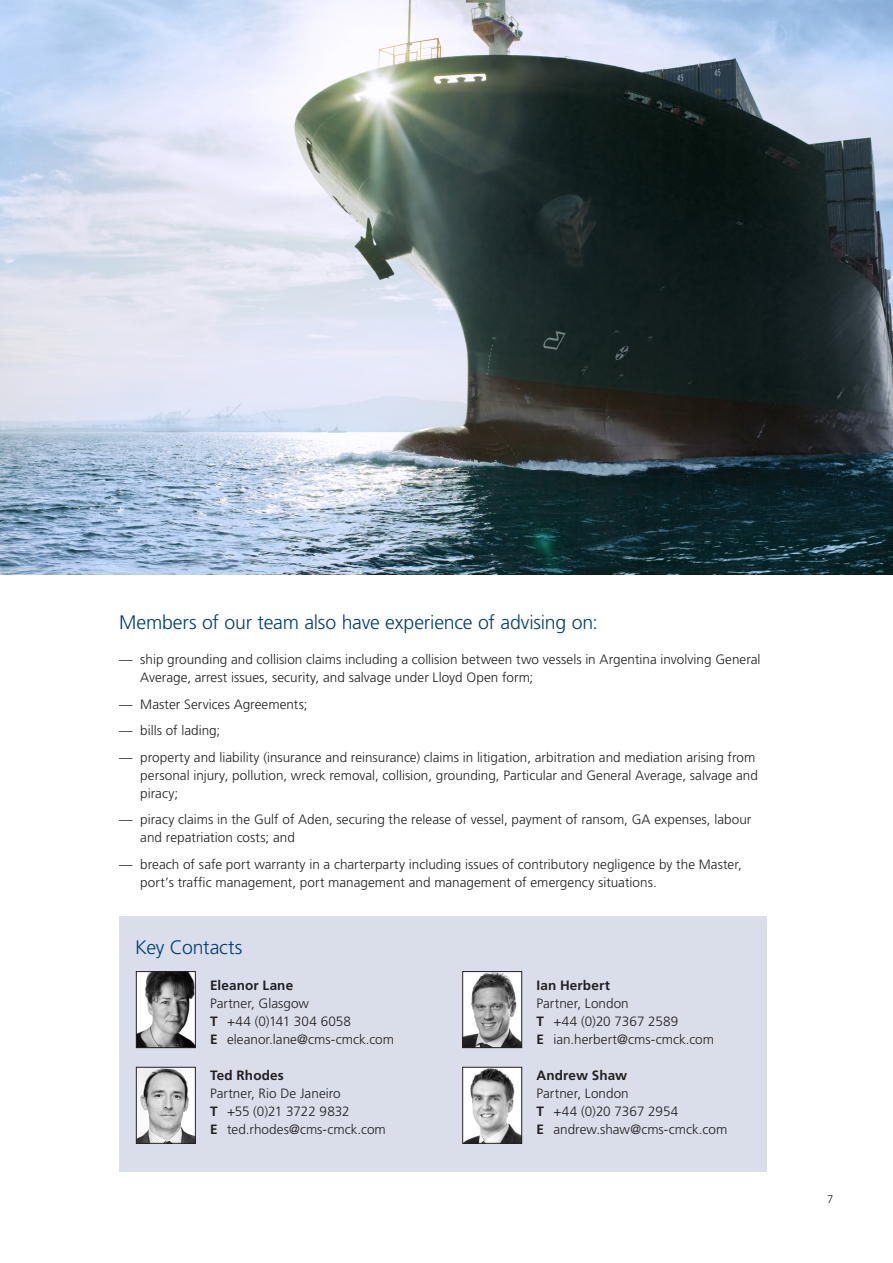
<style>
.page{position:relative;width:893px;height:1263px;background:#fff}
.page>*{position:absolute;margin:0;border:0;box-sizing:border-box;transform-origin:0 0}
.t1{font:300 19.5px "Frutiger LT Pro";letter-spacing:-.01em;color:#004072}
.t2{font:300 13.5px/18px "Frutiger LT Pro";color:#231f20}
.t3{font:700 13.5px "Frutiger LT Pro";letter-spacing:.01em;color:#231f20}
.t4{font:300 11.25px "Frutiger LT Pro";color:#231f20}
.s1{font-weight:700}
</style>
<div class="page">
<img style="left:0;top:0;width:893px;height:574px">
<div style="left:119px;top:916px;width:648px;height:255px;background:#d9deea"></div>
<img style="left:138px;top:973px;width:56px;height:73px">
<div style="left:136px;top:971px;width:60px;height:77px;border:1px solid #231f20"></div>
<img style="left:464px;top:973px;width:56px;height:73px">
<div style="left:462px;top:971px;width:60px;height:77px;border:1px solid #231f20"></div>
<img style="left:138px;top:1069px;width:56px;height:72px">
<div style="left:136px;top:1067px;width:60px;height:76px;border:1px solid #231f20"></div>
<img style="left:464px;top:1069px;width:56px;height:72px">
<div style="left:462px;top:1067px;width:60px;height:76px;border:1px solid #231f20"></div>
<h1 class="t1" style="left:119px;top:611px;width:480px">Members of our team also have experience of advising on:</h1>
<p class="t2" style="left:140px;top:651px;width:622px;text-indent:-21px">— ship grounding and collision claims including a collision between two vessels in Argentina involving General<br>Average, arrest issues, security, and salvage under Lloyd Open form;</p>
<p class="t2" style="left:119px;top:695px;width:190px">— Master Services Agreements;</p>
<p class="t2" style="left:119px;top:722px;width:103px">— bills of lading;</p>
<p class="t2" style="left:140px;top:748px;width:619px;text-indent:-21px">— property and liability (insurance and reinsurance) claims in litigation, arbitration and mediation arising from personal injury, pollution, wreck removal, collision, grounding, Particular and General Average, salvage and piracy;</p>
<p class="t2" style="left:140px;top:811px;width:612px;text-indent:-21px">— piracy claims in the Gulf of Aden, securing the release of vessel, payment of ransom, GA expenses, labour and repatriation costs; and</p>
<p class="t2" style="left:140px;top:855px;width:603px;text-indent:-21px">— breach of safe port warranty in a charterparty including issues of contributory negligence by the Master, port’s traffic management, port management and management of emergency situations.</p>
<h1 class="t1" style="left:135px;top:935px;width:109px">Key Contacts</h1>
<p class="t3" style="left:210px;top:977px;width:85px">Eleanor Lane</p>
<p class="t2" style="left:210px;top:994px;width:186px">Partner, Glasgow<br><span class="s1">T</span> +44 (0)141 304 6058<br><span class="s1">E</span> eleanor.lane@cms-cmck.com</p>
<p class="t3" style="left:210px;top:1067px;width:75px">Ted Rhodes</p>
<p class="t2" style="left:210px;top:1084px;width:177px">Partner, Rio De Janeiro<br><span class="s1">T</span> +55 (0)21 3722 9832<br><span class="s1">E</span> ted.rhodes@cms-cmck.com</p>
<p class="t3" style="left:536px;top:977px;width:75px">Ian Herbert</p>
<p class="t2" style="left:536px;top:994px;width:179px">Partner, London<br><span class="s1">T</span> +44 (0)20 7367 2589<br><span class="s1">E</span> ian.herbert@cms-cmck.com</p>
<p class="t3" style="left:536px;top:1067px;width:92px">Andrew Shaw</p>
<p class="t2" style="left:536px;top:1084px;width:192px">Partner, London<br><span class="s1">T</span> +44 (0)20 7367 2954<br><span class="s1">E</span> andrew.shaw@cms-cmck.com</p>
<p class="t4" style="left:827px;top:1193px;width:8px">7</p>
</div>
